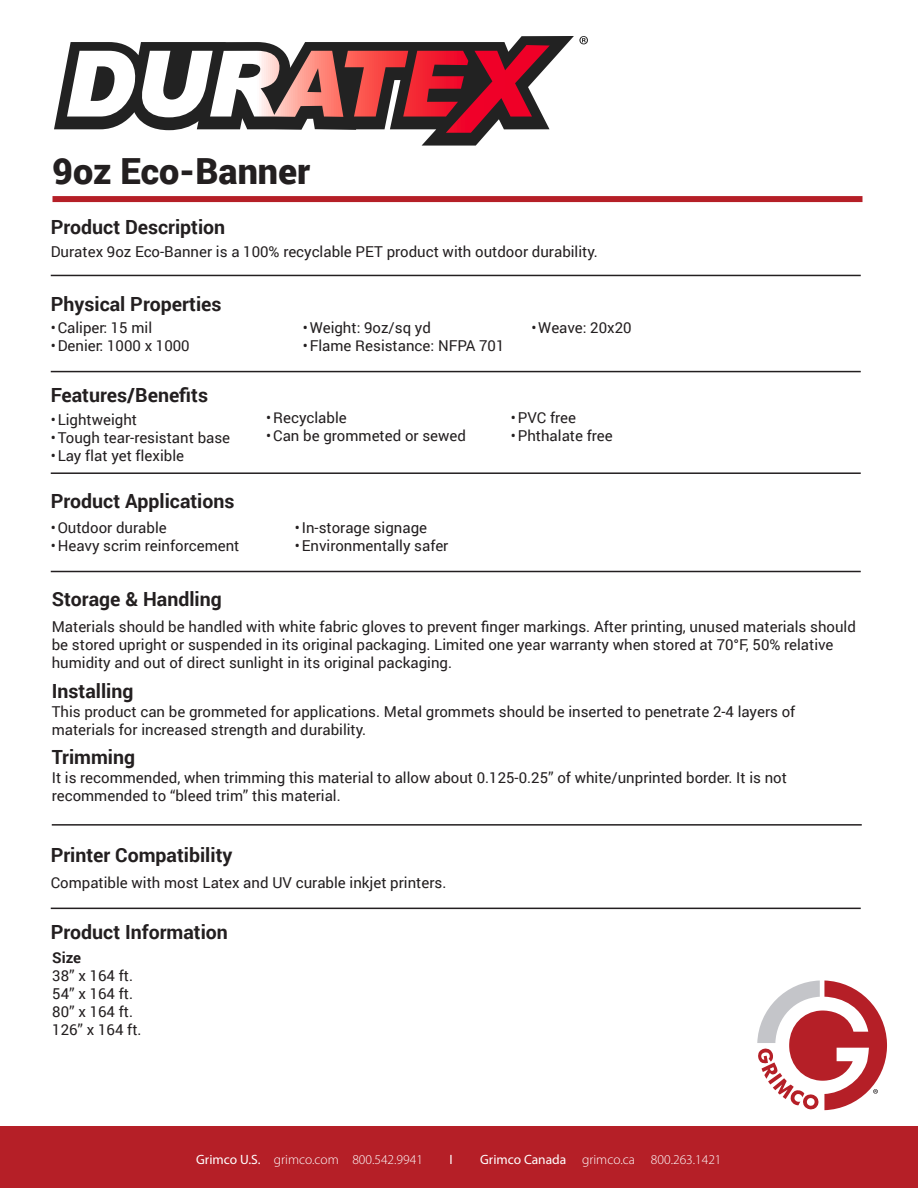
<style>
.page{position:relative;width:918px;height:1188px;background:#fff}
.page>*{position:absolute;margin:0;border:0;box-sizing:border-box;transform-origin:0 0}
.t1{font:900 36px "Roboto";color:#231f20}
.t2{font:700 19.5px "Roboto";color:#231f20}
.t3{font:15px/18px "Roboto";color:#231f20}
.t4{font:700 15px "Roboto";color:#231f20}
.t5{font:300 13.5px "Myriad Pro";color:#fff}
.t6{font:13.5px "Myriad Pro";color:#fff}
.s1{font-weight:400}
</style>
<div class="page">
<div style="left:0;top:1126px;width:918px;height:62px;background:#b51f27"></div>
<svg style="left:757px;top:980px;width:130px;height:131px"></svg>
<svg style="left:54px;top:36px;width:520px;height:110px"></svg>
<svg style="left:579px;top:36px;width:9px;height:8px"></svg>
<svg style="left:67px;top:45px;width:483px;height:88px"></svg>
<div style="left:52px;top:196px;width:810px;height:6px;background:#b51f27"></div>
<hr style="left:51px;top:275px;width:810px;height:1px;background:#231f20">
<hr style="left:51px;top:371px;width:810px;height:1px;background:#231f20">
<hr style="left:51px;top:472px;width:810px;height:2px;background:#231f20">
<hr style="left:51px;top:571px;width:810px;height:1px;background:#231f20">
<hr style="left:51px;top:908px;width:810px;height:1px;background:#231f20">
<hr style="left:52px;top:824px;width:810px;height:2px;background:#231f20">
<p class="t1" style="left:52px;top:145px;width:260px">9oz Eco-Banner</p>
<p class="t2" style="left:51px;top:213px;width:176px">Product Description</p>
<p class="t3" style="left:51px;top:243px;width:549px">Duratex 9oz Eco-Banner is a 100% recyclable PET product with outdoor durability.</p>
<p class="t2" style="left:51px;top:290px;width:172px">Physical Properties</p>
<p class="t3" style="left:51px;top:318px;width:103px">•Caliper: 15 mil</p>
<p class="t3" style="left:51px;top:336px;width:140px">•Denier: 1000 x 1000</p>
<p class="t2" style="left:51px;top:381px;width:159px">Features/Benefits</p>
<p class="t3" style="left:51px;top:410px;width:88px">•Lightweight</p>
<p class="t3" style="left:51px;top:428px;width:181px">•Tough tear-resistant base</p>
<p class="t3" style="left:51px;top:446px;width:135px">•Lay flat yet flexible</p>
<p class="t2" style="left:51px;top:488px;width:185px">Product Applications</p>
<p class="t3" style="left:51px;top:519px;width:118px">•Outdoor durable</p>
<p class="t3" style="left:51px;top:537px;width:190px">•Heavy scrim reinforcement</p>
<p class="t2" style="left:52px;top:585px;width:171px">Storage &amp; Handling</p>
<p class="t3" style="left:303px;top:318px;width:130px">•Weight: 9oz/sq yd</p>
<p class="t3" style="left:303px;top:336px;width:203px">•Flame Resistance: NFPA 701</p>
<p class="t3" style="left:531px;top:318px;width:102px">•Weave: 20x20</p>
<p class="t3" style="left:266px;top:409px;width:82px">•Recyclable</p>
<p class="t3" style="left:266px;top:427px;width:201px">•Can be grommeted or sewed</p>
<p class="t3" style="left:511px;top:409px;width:67px">•PVC free</p>
<p class="t3" style="left:511px;top:427px;width:103px">•Phthalate free</p>
<p class="t3" style="left:295px;top:519px;width:134px">•In-storage signage</p>
<p class="t3" style="left:295px;top:537px;width:155px">•Environmentally safer</p>
<p class="t3" style="left:52px;top:617px;width:806px">Materials should be handled with white fabric gloves to prevent finger markings. After printing, unused materials should be stored upright or suspended in its original packaging. Limited one year warranty when stored at 70°F, 50% relative humidity and out of direct sunlight in its original packaging.</p>
<p class="t3" style="left:52px;top:702px;width:745px">This product can be grommeted for applications. Metal grommets should be inserted to penetrate 2-4 layers of</p>
<p class="t3" style="left:52px;top:720px;width:316px">materials for increased strength and durability.</p>
<p class="t3" style="left:52px;top:769px;width:737px">It is recommended, when trimming this material to allow about 0.125-0.25” of white/unprinted border. It is not</p>
<p class="t3" style="left:52px;top:787px;width:290px">recommended to “bleed trim” this material.</p>
<p class="t2" style="left:52px;top:677px;width:83px">Installing</p>
<p class="t2" style="left:52px;top:744px;width:85px">Trimming</p>
<p class="t2" style="left:51px;top:841px;width:183px">Printer Compatibility</p>
<p class="t3" style="left:51px;top:873px;width:397px">Compatible with most Latex and UV curable inkjet printers.</p>
<p class="t2" style="left:51px;top:919px;width:179px">Product Information</p>
<p class="t4" style="left:52px;top:947px;width:30px">Size</p>
<p class="t3" style="left:52px;top:966px;width:82px">38” x 164 ft.</p>
<p class="t3" style="left:52px;top:984px;width:82px">54” x 164 ft.</p>
<p class="t3" style="left:52px;top:1002px;width:82px">80” x 164 ft.</p>
<p class="t3" style="left:52px;top:1020px;width:91px">126” x 164 ft.</p>
<p class="t5" style="left:196px;top:1151px;width:228px"><span class="s1">Grimco U.S.</span> grimco.com 800.542.9941</p>
<p class="t6" style="left:450px;top:1151px;width:5px">I</p>
<p class="t5" style="left:480px;top:1151px;width:243px"><span class="s1">Grimco Canada</span> grimco.ca 800.263.1421</p>
</div>
